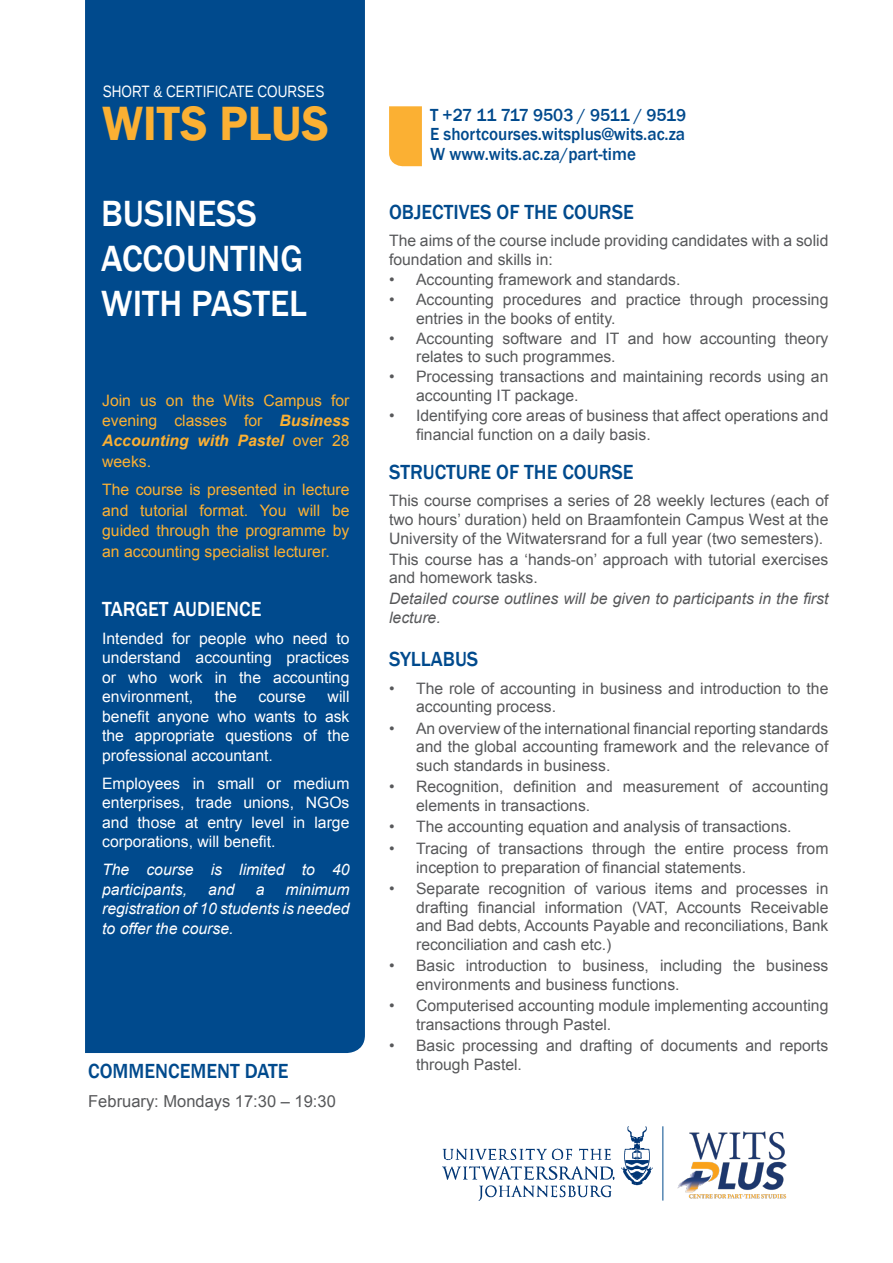
<style>
.page{position:relative;width:893px;height:1263px;background:#fff}
.page>*{position:absolute;margin:0;border:0;box-sizing:border-box;transform-origin:0 0}
.t1{font:600 49.5px "Franklin Gothic";color:#fbb033;scale:.95 1}
.t2{font:500 37.5px/45px "Franklin Gothic";color:#fff;scale:.95 1}
.heading{font:500 21px "Franklin Gothic";color:#004a8d;scale:.95 1}
.heading-2{font:500 21px "Franklin Gothic";color:#fff;scale:.95 1}
.t3{font:500 18px "Franklin Gothic";color:#004a8d;scale:.95 1}
.t4{font:16.5px "Arial";color:#57585a}
.t5{font:16.5px "Liberation Sans Narrow";color:#fff}
.t6{font:15.75px/18.8px "Arial";color:#57585a}
.t7{font:15.75px/19.5px "Arial";color:#fff;text-align:justify}
.t8{font:15.75px/20.2px "Arial";color:#fbb033;text-align:justify}
.t9{font:italic 15.75px/19.5px "Arial";color:#fff}
.t10{font:italic 15.75px/18.8px "Arial";color:#57585a}
.s1{font-weight:700;font-style:italic}
</style>
<div class="page">
<img style="left:442px;top:1126px;width:211px;height:74px">
<hr style="left:662px;top:1126px;width:1px;height:74px;background:#004a8d">
<svg style="left:389px;top:106px;width:33px;height:60px"></svg>
<div style="left:85px;top:0;width:280px;height:1053px;background:#004a8d"></div>
<img style="left:677px;top:1131px;width:110px;height:68px">
<p class="t5" style="left:103px;top:82px;width:223px">SHORT &amp; CERTIFICATE COURSES</p>
<p class="t1" style="left:102px;top:93px;width:240px">WITS PLUS</p>
<p class="t2" style="left:101px;top:192px;width:218px">BUSINESS<br>ACCOUNTING<br>WITH PASTEL</p>
<p class="t8" style="left:102px;top:390px;width:249px">Join us on the Wits Campus for evening classes for <span class="s1">Business Accounting with Pastel</span> over 28 weeks.</p>
<p class="t8" style="left:102px;top:480px;width:249px">The course is presented in lecture and tutorial format. You will be guided through the programme by an accounting specialist lecturer.</p>
<p class="heading-2" style="left:102px;top:596px;width:169px">TARGET AUDIENCE</p>
<p class="t7" style="left:102px;top:629px;width:249px">Intended for people who need to understand accounting practices or who work in the accounting environment,</p>
<p class="t7" style="left:102px;top:687px;width:249px;text-indent:225px">will benefit anyone who wants to ask the appropriate questions of the professional accountant.</p>
<p class="t7" style="left:102px;top:774px;width:249px">Employees in small or medium enterprises, trade unions, NGOs and those at entry level in large corporations, will benefit.</p>
<p class="t9" style="left:102px;top:860px;width:249px">The course is limited to 40 participants,</p>
<p class="t7" style="left:215px;top:687px;width:23px">the</p>
<p class="t7" style="left:259px;top:687px;width:49px">course</p>
<p class="t9" style="left:102px;top:880px;width:249px;text-align:justify;text-indent:183px">minimum registration of 10 students is needed to offer the course.</p>
<p class="t9" style="left:208px;top:880px;width:28px">and</p>
<p class="t9" style="left:256px;top:880px;width:10px">a</p>
<p class="heading" style="left:88px;top:1058px;width:212px">COMMENCEMENT DATE</p>
<p class="t4" style="left:88px;top:1091px;width:249px">February: Mondays 17:30 – 19:30</p>
<p class="t3" style="left:430px;top:103px;width:271px">T +27 11 717 9503 / 9511 / 9519</p>
<p class="t3" style="left:430px;top:123px;width:270px">E shortcourses.witsplus@wits.ac.za</p>
<p class="t3" style="left:430px;top:142px;width:218px">W www.wits.ac.za/part-time</p>
<p class="heading" style="left:389px;top:199px;width:259px">OBJECTIVES OF THE COURSE</p>
<p class="t6" style="left:389px;top:231px;width:441px">The aims of the course include providing candidates with a solid foundation and skills in:</p>
<p class="t6" style="left:389px;top:270px;width:293px">• Accounting framework and standards.</p>
<p class="t6" style="left:416px;top:290px;width:414px;text-indent:-27px">• Accounting procedures and practice through processing entries in the books of entity.</p>
<p class="t6" style="left:416px;top:329px;width:414px;text-indent:-27px">• Accounting software and IT and how accounting theory relates to such programmes.</p>
<p class="t6" style="left:416px;top:368px;width:414px;text-indent:-27px">• Processing transactions and maintaining records using an accounting IT package.</p>
<p class="t6" style="left:416px;top:406px;width:414px;text-indent:-27px">• Identifying core areas of business that affect operations and financial function on a daily basis.</p>
<p class="heading" style="left:389px;top:459px;width:259px">STRUCTURE OF THE COURSE</p>
<p class="t6" style="left:389px;top:491px;width:441px;text-align:justify">This course comprises a series of 28 weekly lectures (each of two hours’ duration) held on Braamfontein Campus West at the University of the Witwatersrand for a full year (two semesters).</p>
<p class="t6" style="left:389px;top:550px;width:441px">This course has a ‘hands-on’ approach with tutorial exercises and homework tasks.</p>
<p class="t10" style="left:389px;top:589px;width:441px">Detailed course outlines will be given to participants in the first lecture.</p>
<p class="heading" style="left:389px;top:646px;width:95px">SYLLABUS</p>
<p class="t6" style="left:416px;top:679px;width:414px;text-indent:-27px">• The role of accounting in business and introduction to the accounting process.</p>
<p class="t6" style="left:416px;top:719px;width:414px;text-align:justify;text-indent:-27px">• An overview of the international financial reporting standards and the global accounting framework and the relevance of such standards in business.</p>
<p class="t6" style="left:416px;top:778px;width:414px;text-indent:-27px">• Recognition, definition and measurement of accounting elements in transactions.</p>
<p class="t6" style="left:389px;top:818px;width:404px">• The accounting equation and analysis of transactions.</p>
<p class="t6" style="left:416px;top:839px;width:414px;text-indent:-27px">• Tracing of transactions through the entire process from inception to preparation of financial statements.</p>
<p class="t6" style="left:416px;top:879px;width:414px;text-align:justify;text-indent:-27px">• Separate recognition of various items and processes in drafting financial information (VAT, Accounts Receivable and Bad debts, Accounts Payable and reconciliations, Bank reconciliation and cash etc.)</p>
<p class="t6" style="left:416px;top:957px;width:414px;text-indent:-27px">• Basic introduction to business, including the business environments and business functions.</p>
<p class="t6" style="left:416px;top:997px;width:414px;text-indent:-27px">• Computerised accounting module implementing accounting transactions through Pastel.</p>
<p class="t6" style="left:416px;top:1037px;width:414px;text-indent:-27px">• Basic processing and drafting of documents and reports through Pastel.</p>
</div>
